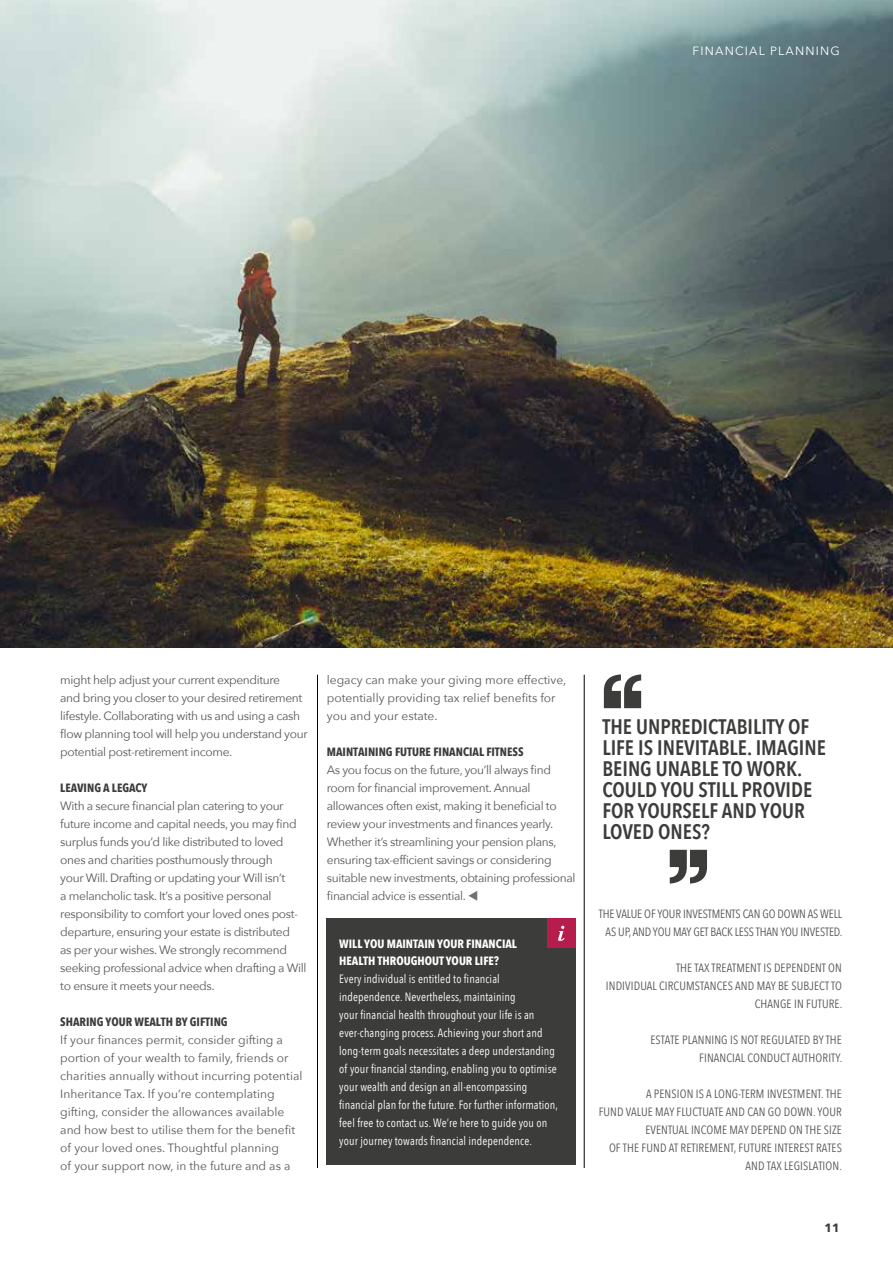
<style>
.page{position:relative;width:893px;height:1263px;background:#fff}
.page>*{position:absolute;margin:0;border:0;box-sizing:border-box;transform-origin:0 0}
.t1{font:600 21px/21px "Avenir Next Condensed";color:#3c3c3b}
.t2{font:12px/18px "Avenir Next";letter-spacing:-.03em;color:#575756}
.t3{font:12px/18px "Avenir Next Condensed";letter-spacing:.01em;color:#fff}
.t4{font:12px/18px "Avenir Next";color:#575756}
.t5{font:12px/18px "Avenir Next Condensed";letter-spacing:.01em;color:#575756;text-align:right}
.t6{font:12px/18px "Avenir Next Condensed";letter-spacing:-.01em;color:#575756;text-align:center}
.t7{font:700 12px "Avenir Next Condensed";color:#3c3c3b}
.t8{font:700 12px/16.5px "Avenir Next Condensed";color:#fff}
.t9{font:12px "Avenir Next";letter-spacing:.1em;color:#fff}
.t10{font:700 12px "Avenir Next";color:#3c3c3b}
.s1{color:#706f6f}
</style>
<div class="page">
<img style="left:0;top:0;width:893px;height:647px">
<div style="left:326px;top:918px;width:250px;height:247px;background:#3c3c3b"></div>
<div style="left:547px;top:918px;width:29px;height:30px;background:#b61d4c"></div>
<svg style="left:558px;top:926px;width:7px;height:15px"></svg>
<hr style="left:317px;top:675px;width:1px;height:493px;background:#000">
<hr style="left:584px;top:675px;width:1px;height:493px;background:#000">
<svg style="left:604px;top:674px;width:37px;height:34px"></svg>
<svg style="left:670px;top:850px;width:37px;height:33px"></svg>
<p class="t9" style="left:692px;top:40px;width:149px">FINANCIAL PLANNING</p>
<p class="t2" style="left:60px;top:670px;width:249px">might help adjust your current expenditure<br>and bring you closer to your desired retirement lifestyle. Collaborating with us and using a cash flow planning tool will help you understand your potential post-retirement income.</p>
<p class="t7" style="left:60px;top:780px;width:89px">LEAVING A LEGACY</p>
<p class="t2" style="left:60px;top:796px;width:248px">With a secure financial plan catering to your future income and capital needs, you may find surplus funds you’d like distributed to loved ones and charities posthumously through<br>your Will. Drafting or updating your Will isn’t<br>a melancholic task. It’s a positive personal responsibility to comfort your loved ones post&shy;departure, ensuring your estate is distributed<br>as per your wishes. We strongly recommend seeking professional advice when drafting a Will to ensure it meets your needs.</p>
<p class="t7" style="left:60px;top:1014px;width:169px">SHARING YOUR WEALTH BY GIFTING</p>
<p class="t4" style="left:60px;top:1030px;width:244px">If your finances permit, consider gifting a portion of your wealth to family, friends or charities annually without incurring potential Inheritance Tax. If you’re contemplating gifting, consider the allowances available and how best to utilise them for the benefit of your loved ones. Thoughtful planning<br>of your support now, in the future and as a</p>
<p class="t4" style="left:327px;top:670px;width:241px">legacy can make your giving more effective, potentially providing tax relief benefits for you and your estate.</p>
<p class="t7" style="left:327px;top:744px;width:198px">MAINTAINING FUTURE FINANCIAL FITNESS</p>
<p class="t2" style="left:327px;top:760px;width:250px">As you focus on the future, you’ll always find room for financial improvement. Annual allowances often exist, making it beneficial to review your investments and finances yearly.<br>Whether it’s streamlining your pension plans, ensuring tax-efficient savings or considering suitable new investments, obtaining professional financial advice is essential. <span class="s1">▼</span></p>
<p class="t8" style="left:339px;top:936px;width:179px">WILL YOU MAINTAIN YOUR FINANCIAL<br>HEALTH THROUGHOUT YOUR LIFE?</p>
<p class="t3" style="left:339px;top:969px;width:220px">Every individual is entitled to financial independence. Nevertheless, maintaining<br>your financial health throughout your life is an ever-changing process. Achieving your short and long-term goals necessitates a deep understanding of your financial standing, enabling you to optimise your wealth and design an all-encompassing financial plan for the future. For further information, feel free to contact us. We’re here to guide you on your journey towards financial independence.</p>
<h1 class="t1" style="left:602px;top:715px;width:225px">THE UNPREDICTABILITY OF<br>LIFE IS INEVITABLE. IMAGINE<br>BEING UNABLE TO WORK.<br>COULD YOU STILL PROVIDE<br>FOR YOURSELF AND YOUR<br>LOVED ONES?</h1>
<p class="t6" style="left:599px;top:904px;width:245px">THE VALUE OF YOUR INVESTMENTS CAN GO DOWN AS WELL<br>AS UP, AND YOU MAY GET BACK LESS THAN YOU INVESTED.</p>
<p class="t5" style="left:606px;top:958px;width:238px">THE TAX TREATMENT IS DEPENDENT ON<br>INDIVIDUAL CIRCUMSTANCES AND MAY BE SUBJECT TO<br>CHANGE IN FUTURE.</p>
<p class="t5" style="left:650px;top:1030px;width:193px">ESTATE PLANNING IS NOT REGULATED BY THE<br>FINANCIAL CONDUCT AUTHORITY.</p>
<p class="t5" style="left:599px;top:1084px;width:245px">A PENSION IS A LONG-TERM INVESTMENT. THE<br>FUND VALUE MAY FLUCTUATE AND CAN GO DOWN. YOUR EVENTUAL INCOME MAY DEPEND ON THE SIZE<br>OF THE FUND AT RETIREMENT, FUTURE INTEREST RATES AND TAX LEGISLATION.</p>
<p class="t10" style="left:824px;top:1218px;width:17px">11</p>
</div>
